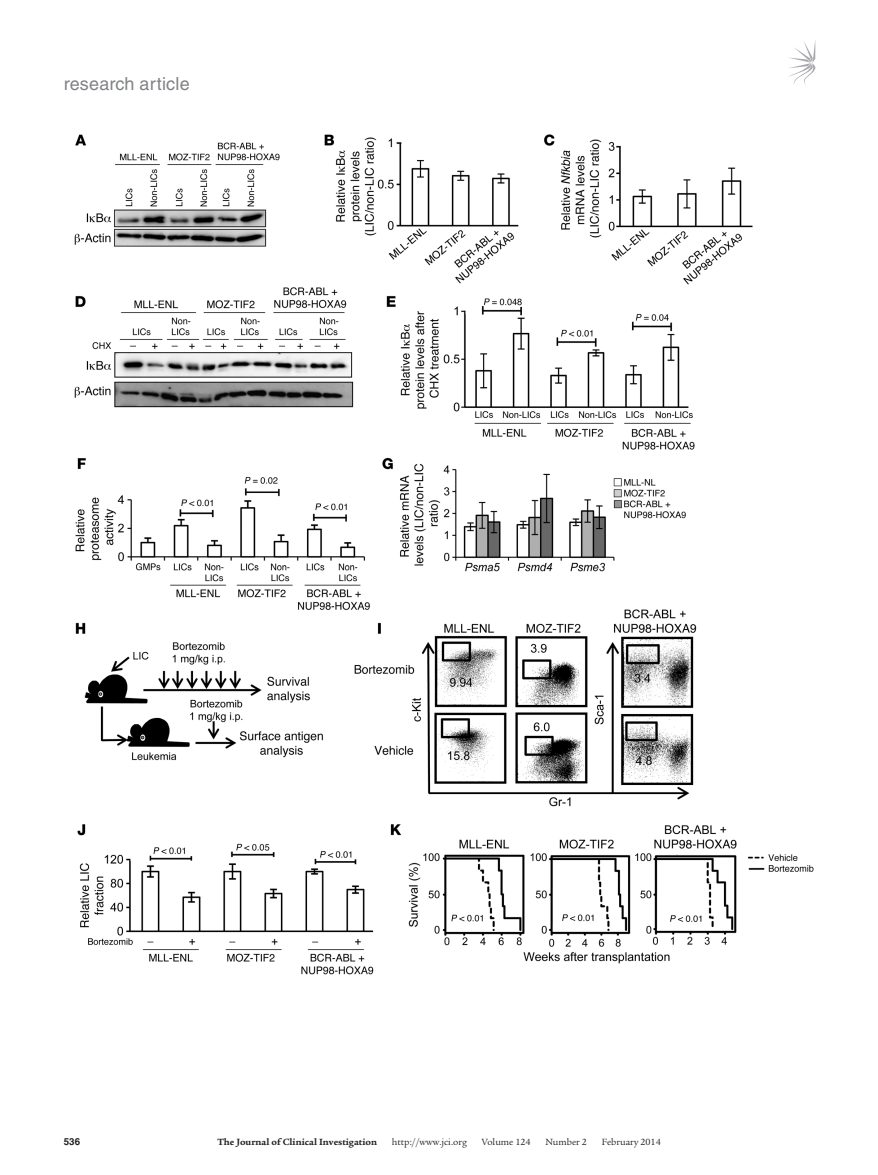
<style>
.page{position:relative;width:878px;height:1175px;background:#fff}
.page>*{position:absolute;margin:0;border:0;box-sizing:border-box;transform-origin:0 0}
.t1{font:18px "Helvetica LT Std";letter-spacing:.01em;color:#808285}
.t2{font:9.75px "Legacy Serif Std";color:#231f20}
.t3{font:700 9.75px "Legacy Serif Std";color:#231f20}
.t4{font:700 9.75px "Helvetica LT Std";color:#231f20}
</style>
<div class="page">
<svg style="left:789px;top:42px;width:26px;height:43px"></svg>
<img style="left:74px;top:134px;width:740px;height:841px">
<h1 class="t1" style="left:64px;top:73px;width:127px">research article</h1>
<p class="t4" style="left:64px;top:1135px;width:18px">536</p>
<p class="t3" style="left:217px;top:1135px;width:161px">The Journal of Clinical Investigation</p>
<p class="t2" style="left:392px;top:1136px;width:77px">http://www.jci.org</p>
<p class="t2" style="left:481px;top:1136px;width:50px">Volume 124</p>
<p class="t2" style="left:545px;top:1136px;width:43px">Number 2</p>
<p class="t2" style="left:601px;top:1136px;width:61px">February 2014</p>
</div>
